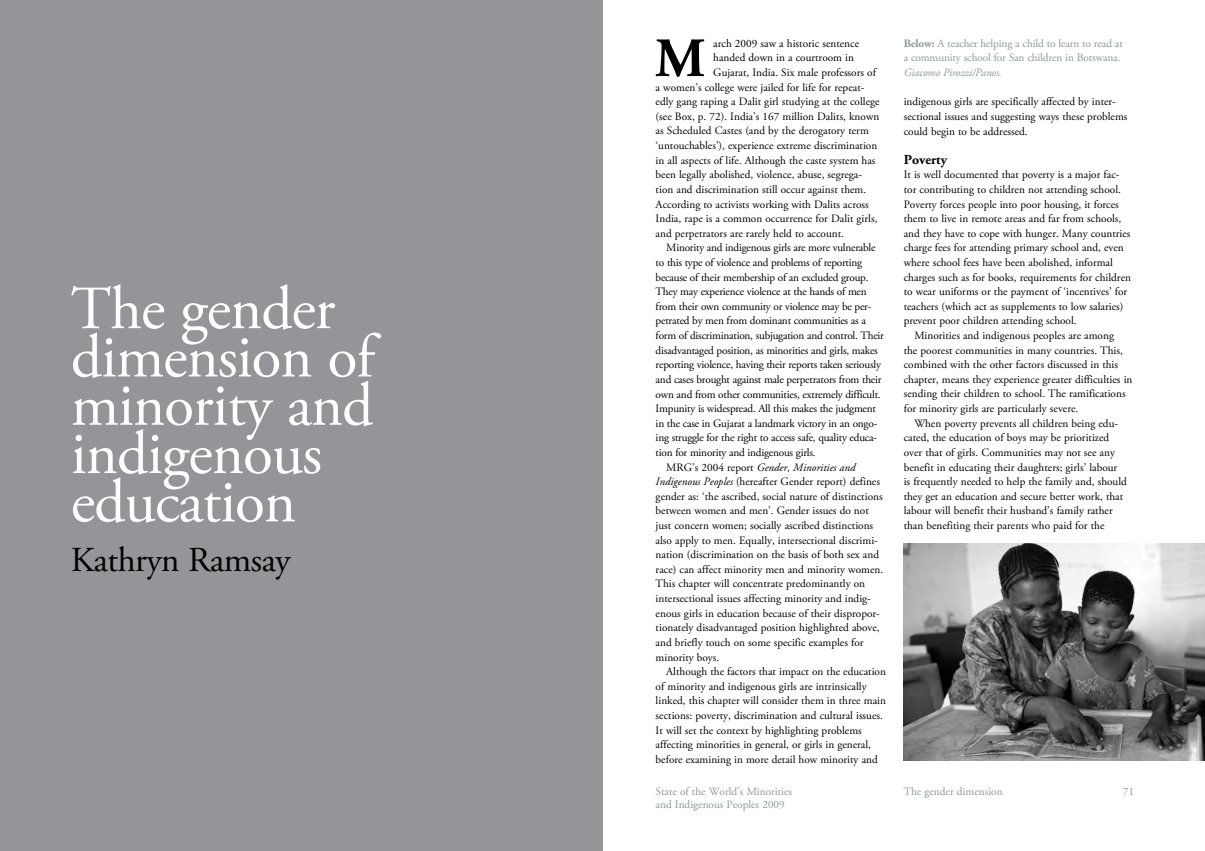
<style>
.page{position:relative;width:1205px;height:851px;background:#fff}
.page>*{position:absolute;margin:0;border:0;box-sizing:border-box;transform-origin:0 0}
.t1{font:61.25px/48.2px "Adobe Garamond Pro";letter-spacing:-.015em;color:#fff}
.t2{font:700 55.25px "Adobe Garamond Pro";color:#000}
.t3{font:35px "Adobe Garamond Pro";letter-spacing:-.015em;color:#000}
.t4{font:700 13.75px "Adobe Garamond Pro";color:#000}
.t5{font:11.25px/14.6px "Adobe Garamond Pro";color:#000}
.t6{font:11.25px "Adobe Garamond Pro";letter-spacing:-.02em;color:#000}
.t7{font:11.25px/14.6px "Adobe Garamond Pro";letter-spacing:-.01em;color:#939598}
.t8{font:italic 11.25px "Adobe Garamond Pro";color:#000}
.t9{font:italic 11.25px "Adobe Garamond Pro";letter-spacing:-.01em;color:#939598}
.s1{font-style:normal}
.s2{font-style:italic}
.s3{font-weight:700}
</style>
<div class="page">
<div style="left:0;top:0;width:602px;height:850px;background:#939598"></div>
<img style="left:904px;top:543px;width:301px;height:217px">
<h1 class="t1" style="left:71px;top:287px;width:305px">The gender dimension of minority and indigenous education</h1>
<h3 class="t3" style="left:71px;top:538px;width:221px">Kathryn Ramsay</h3>
<h2 class="t2" style="left:655px;top:26px;width:52px">M</h2>
<p class="t5" style="left:713px;top:36px;width:147px">arch 2009 saw a historic sentence</p>
<p class="t5" style="left:713px;top:51px;width:142px">handed down in a courtroom in</p>
<p class="t5" style="left:713px;top:65px;width:164px">Gujarat, India. Six male professors of</p>
<p class="t5" style="left:656px;top:80px;width:210px">a women’s college were jailed for life for repeat-</p>
<p class="t5" style="left:656px;top:95px;width:225px">edly gang raping a Dalit girl studying at the college</p>
<p class="t5" style="left:656px;top:109px;width:225px">(see Box, p. 72). India’s 167 million Dalits, known</p>
<p class="t5" style="left:656px;top:124px;width:215px">as Scheduled Castes (and by the derogatory term</p>
<p class="t5" style="left:656px;top:139px;width:223px">‘untouchables’), experience extreme discrimination</p>
<p class="t5" style="left:656px;top:153px;width:221px">in all aspects of life. Although the caste system has</p>
<p class="t5" style="left:656px;top:168px;width:208px">been legally abolished, violence, abuse, segrega-</p>
<p class="t5" style="left:656px;top:182px;width:212px">tion and discrimination still occur against them.</p>
<p class="t5" style="left:656px;top:197px;width:215px">According to activists working with Dalits across</p>
<p class="t5" style="left:656px;top:212px;width:223px">India, rape is a common occurrence for Dalit girls,</p>
<p class="t5" style="left:656px;top:226px;width:190px">and perpetrators are rarely held to account.</p>
<p class="t6" style="left:666px;top:241px;width:211px">Minority and indigenous girls are more vulnerable</p>
<p class="t6" style="left:656px;top:255px;width:208px">to this type of violence and problems of reporting</p>
<p class="t6" style="left:656px;top:270px;width:214px">because of their membership of an excluded group.</p>
<p class="t6" style="left:656px;top:285px;width:213px">They may experience violence at the hands of men</p>
<p class="t6" style="left:656px;top:299px;width:217px">from their own community or violence may be per-</p>
<p class="t6" style="left:656px;top:314px;width:212px">petrated by men from dominant communities as a</p>
<p class="t6" style="left:656px;top:329px;width:230px">form of discrimination, subjugation and control. Their</p>
<p class="t6" style="left:656px;top:343px;width:224px">disadvantaged position, as minorities and girls, makes</p>
<p class="t6" style="left:656px;top:358px;width:227px">reporting violence, having their reports taken seriously</p>
<p class="t6" style="left:656px;top:372px;width:227px">and cases brought against male perpetrators from their</p>
<p class="t6" style="left:656px;top:387px;width:227px">own and from other communities, extremely difficult.</p>
<p class="t6" style="left:656px;top:402px;width:222px">Impunity is widespread. All this makes the judgment</p>
<p class="t6" style="left:656px;top:416px;width:223px">in the case in Gujarat a landmark victory in an ongo-</p>
<p class="t6" style="left:656px;top:431px;width:223px">ing struggle for the right to access safe, quality educa-</p>
<p class="t6" style="left:656px;top:445px;width:161px">tion for minority and indigenous girls.</p>
<p class="t8" style="left:666px;top:460px;width:191px"><span class="s1">MRG’s 2004 report</span> Gender, Minorities and</p>
<p class="t5" style="left:656px;top:474px;width:226px"><span class="s2">Indigenous Peoples</span> (hereafter Gender report) defines</p>
<p class="t5" style="left:656px;top:489px;width:228px">gender as: ‘the ascribed, social nature of distinctions</p>
<p class="t5" style="left:656px;top:504px;width:215px">between women and men’. Gender issues do not</p>
<p class="t5" style="left:656px;top:518px;width:219px">just concern women; socially ascribed distinctions</p>
<p class="t5" style="left:656px;top:533px;width:224px">also apply to men. Equally, intersectional discrimi-</p>
<p class="t5" style="left:656px;top:547px;width:225px">nation (discrimination on the basis of both sex and</p>
<p class="t5" style="left:656px;top:562px;width:229px">race) can affect minority men and minority women.</p>
<p class="t5" style="left:656px;top:577px;width:211px">This chapter will concentrate predominantly on</p>
<p class="t5" style="left:656px;top:591px;width:217px">intersectional issues affecting minority and indig-</p>
<p class="t5" style="left:656px;top:606px;width:226px">enous girls in education because of their dispropor-</p>
<p class="t5" style="left:656px;top:620px;width:226px">tionately disadvantaged position highlighted above,</p>
<p class="t5" style="left:656px;top:635px;width:209px">and briefly touch on some specific examples for</p>
<p class="t5" style="left:656px;top:650px;width:65px">minority boys.</p>
<p class="t5" style="left:666px;top:664px;width:221px">Although the factors that impact on the education</p>
<p class="t5" style="left:656px;top:679px;width:212px">of minority and indigenous girls are intrinsically</p>
<p class="t5" style="left:656px;top:693px;width:232px">linked, this chapter will consider them in three main</p>
<p class="t5" style="left:656px;top:708px;width:229px">sections: poverty, discrimination and cultural issues.</p>
<p class="t5" style="left:656px;top:723px;width:208px">It will set the context by highlighting problems</p>
<p class="t5" style="left:656px;top:737px;width:217px">affecting minorities in general, or girls in general,</p>
<p class="t5" style="left:656px;top:752px;width:224px">before examining in more detail how minority and</p>
<p class="t7" style="left:904px;top:36px;width:221px"><span class="s3">Below:</span> A teacher helping a child to learn to read at a community school for San children in Botswana.</p>
<p class="t9" style="left:904px;top:66px;width:99px">Giacomo Pirozzi/Panos.</p>
<p class="t5" style="left:904px;top:95px;width:225px">indigenous girls are specifically affected by inter&shy;sectional issues and suggesting ways these problems could begin to be addressed.</p>
<p class="t4" style="left:904px;top:151px;width:45px">Poverty</p>
<p class="t5" style="left:904px;top:168px;width:217px">It is well documented that poverty is a major fac-</p>
<p class="t5" style="left:904px;top:182px;width:219px">tor contributing to children not attending school.</p>
<p class="t5" style="left:904px;top:197px;width:217px">Poverty forces people into poor housing, it forces</p>
<p class="t5" style="left:904px;top:211px;width:219px">them to live in remote areas and far from schools,</p>
<p class="t5" style="left:904px;top:226px;width:228px">and they have to cope with hunger. Many countries</p>
<p class="t5" style="left:904px;top:241px;width:222px">charge fees for attending primary school and, even</p>
<p class="t5" style="left:904px;top:255px;width:211px">where school fees have been abolished, informal</p>
<p class="t5" style="left:904px;top:270px;width:229px">charges such as for books, requirements for children</p>
<p class="t5" style="left:904px;top:285px;width:225px">to wear uniforms or the payment of ‘incentives’ for</p>
<p class="t5" style="left:904px;top:299px;width:221px">teachers (which act as supplements to low salaries)</p>
<p class="t5" style="left:904px;top:314px;width:174px">prevent poor children attending school.</p>
<p class="t5" style="left:914px;top:328px;width:201px">Minorities and indigenous peoples are among</p>
<p class="t5" style="left:904px;top:343px;width:221px">the poorest communities in many countries. This,</p>
<p class="t5" style="left:904px;top:358px;width:216px">combined with the other factors discussed in this</p>
<p class="t5" style="left:904px;top:372px;width:230px">chapter, means they experience greater difficulties in</p>
<p class="t5" style="left:904px;top:387px;width:223px">sending their children to school. The ramifications</p>
<p class="t5" style="left:904px;top:401px;width:176px">for minority girls are particularly severe.</p>
<p class="t5" style="left:914px;top:416px;width:205px">When poverty prevents all children being edu-</p>
<p class="t5" style="left:904px;top:431px;width:207px">cated, the education of boys may be prioritized</p>
<p class="t5" style="left:904px;top:445px;width:213px">over that of girls. Communities may not see any</p>
<p class="t5" style="left:904px;top:460px;width:215px">benefit in educating their daughters; girls’ labour</p>
<p class="t5" style="left:904px;top:474px;width:225px">is frequently needed to help the family and, should</p>
<p class="t5" style="left:904px;top:489px;width:221px">they get an education and secure better work, that</p>
<p class="t5" style="left:904px;top:504px;width:210px">labour will benefit their husband’s family rather</p>
<p class="t5" style="left:904px;top:518px;width:202px">than benefiting their parents who paid for the</p>
<p class="t7" style="left:656px;top:784px;width:138px">State of the World’s Minorities</p>
<p class="t7" style="left:904px;top:784px;width:100px">The gender dimension</p>
<p class="t7" style="left:656px;top:797px;width:131px">and Indigenous Peoples 2009</p>
<p class="t7" style="left:1123px;top:784px;width:13px">71</p>
</div>
